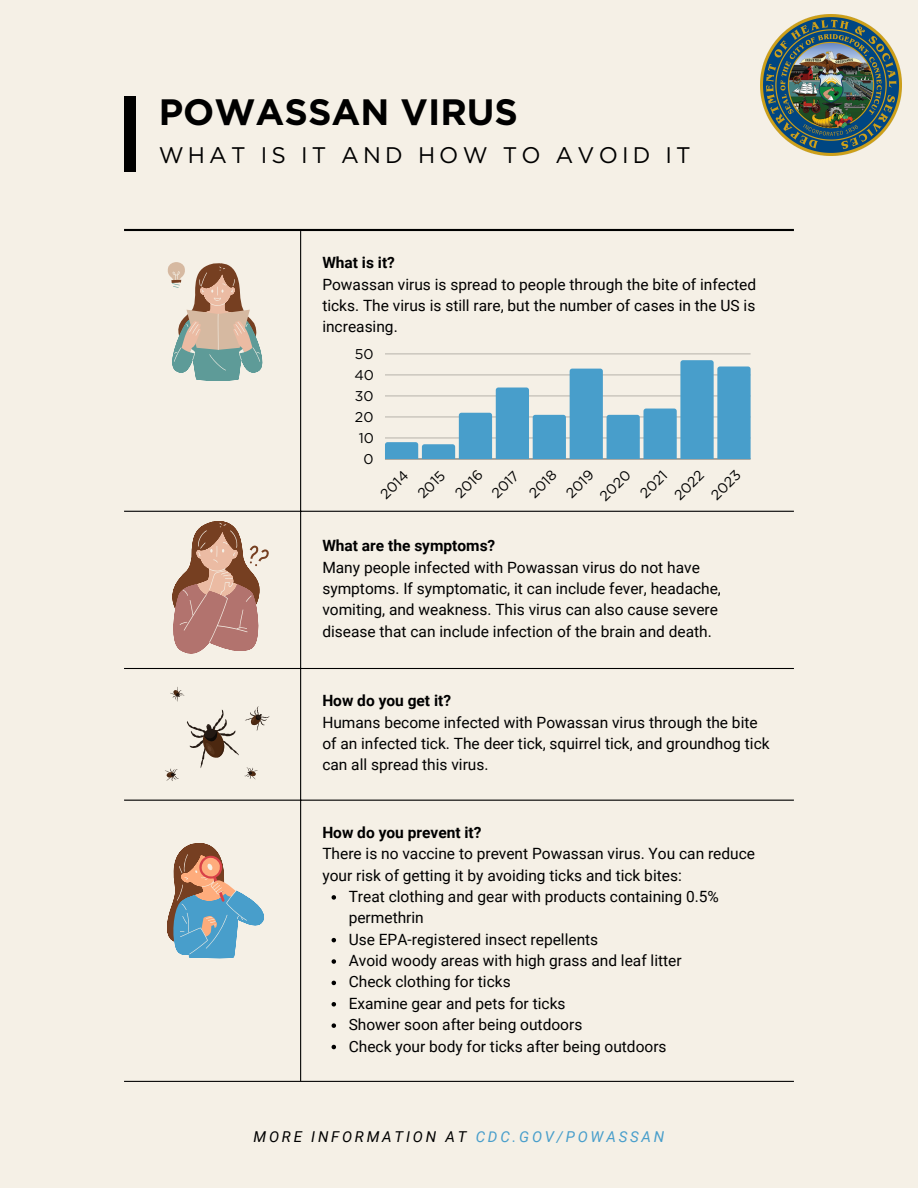
<style>
.page{position:relative;width:918px;height:1188px;background:#f5f0e6}
.page>*{position:absolute;margin:0;border:0;box-sizing:border-box;transform-origin:0 0}
.t1{font:700 36.75px "Gotham";color:#000}
.t2{font:22.5px "Gotham";letter-spacing:.185em;color:#000}
.t3{font:15.45px/21.3px "Roboto";color:#000}
.t4{font:700 15.45px "Roboto";color:#000}
.t5{font:italic 15px "Roboto";letter-spacing:.185em;color:#000}
.t6{font:14.1px "Gotham";color:#000}
.s1{color:#489ecb}
</style>
<div class="page">
<svg style="left:332px;top:895px;width:4px;height:5px"></svg>
<svg style="left:332px;top:938px;width:4px;height:4px"></svg>
<svg style="left:332px;top:959px;width:4px;height:5px"></svg>
<svg style="left:332px;top:981px;width:4px;height:4px"></svg>
<svg style="left:332px;top:1002px;width:4px;height:5px"></svg>
<svg style="left:332px;top:1023px;width:4px;height:5px"></svg>
<svg style="left:332px;top:1045px;width:4px;height:4px"></svg>
<hr style="left:300px;top:231px;width:1px;height:850px;background:#000">
<hr style="left:124px;top:511px;width:670px;height:1px;background:#000">
<hr style="left:124px;top:668px;width:670px;height:1px;background:#000">
<hr style="left:124px;top:800px;width:670px;height:1px;background:#000">
<hr style="left:124px;top:1081px;width:670px;height:1px;background:#000">
<hr style="left:124px;top:229px;width:670px;height:2px;background:#000">
<svg style="left:172px;top:521px;width:97px;height:133px"></svg>
<svg style="left:167px;top:262px;width:96px;height:119px"></svg>
<div style="left:124px;top:96px;width:12px;height:76px;background:#000"></div>
<hr style="left:385px;top:353px;width:366px;height:1px;background:#000">
<svg style="left:385px;top:360px;width:366px;height:99px"></svg>
<svg style="left:167px;top:843px;width:97px;height:116px"></svg>
<svg style="left:165px;top:687px;width:104px;height:94px"></svg>
<img style="left:761px;top:15px;width:140px;height:141px">
<p class="t1" style="left:159px;top:90px;width:361px">POWASSAN VIRUS</p>
<p class="t2" style="left:159px;top:141px;width:533px">WHAT IS IT AND HOW TO AVOID IT</p>
<p class="t4" style="left:322px;top:254px;width:74px">What is it?</p>
<h1 class="t3" style="left:322px;top:274px;width:435px;text-align:justify">Powassan virus is spread to people through the bite of infected ticks. The virus is still rare, but the number of cases in the US is increasing.</h1>
<p class="t6" style="left:355px;top:345px;width:20px">50</p>
<p class="t6" style="left:354px;top:366px;width:21px">40</p>
<p class="t6" style="left:355px;top:387px;width:20px">30</p>
<p class="t6" style="left:355px;top:408px;width:20px">20</p>
<p class="t6" style="left:359px;top:429px;width:17px">10</p>
<p class="t6" style="left:363px;top:450px;width:12px">0</p>
<p class="t6" style="left:377px;top:490px;width:35px;rotate:-45deg">2014</p>
<p class="t6" style="left:414px;top:490px;width:34px;rotate:-45deg">2015</p>
<p class="t6" style="left:451px;top:489px;width:34px;rotate:-45deg">2016</p>
<p class="t6" style="left:488px;top:490px;width:33px;rotate:-45deg">2017</p>
<p class="t6" style="left:525px;top:489px;width:34px;rotate:-45deg">2018</p>
<p class="t6" style="left:562px;top:489px;width:34px;rotate:-45deg">2019</p>
<p class="t6" style="left:596px;top:492px;width:39px;rotate:-45deg">2020</p>
<p class="t6" style="left:636px;top:489px;width:33px;rotate:-45deg">2021</p>
<p class="t6" style="left:671px;top:492px;width:37px;rotate:-45deg">2022</p>
<p class="t6" style="left:707px;top:492px;width:37px;rotate:-45deg">2023</p>
<h2 class="t4" style="left:322px;top:537px;width:175px">What are the symptoms?</h2>
<p class="t3" style="left:322px;top:557px;width:400px">Many people infected with Powassan virus do not have symptoms. If symptomatic, it can include fever, headache, vomiting, and weakness. This virus can also cause severe disease that can include infection of the brain and death.</p>
<p class="t4" style="left:322px;top:692px;width:130px">How do you get it?</p>
<p class="t3" style="left:322px;top:712px;width:449px">Humans become infected with Powassan virus through the bite of an infected tick. The deer tick, squirrel tick, and groundhog tick can all spread this virus.</p>
<p class="t4" style="left:322px;top:823px;width:161px">How do you prevent it?</p>
<p class="t3" style="left:322px;top:843px;width:434px">There is no vaccine to prevent Powassan virus. You can reduce your risk of getting it by avoiding ticks and tick bites:</p>
<p class="t3" style="left:349px;top:886px;width:372px">Treat clothing and gear with products containing 0.5% permethrin</p>
<p class="t3" style="left:349px;top:929px;width:251px">Use EPA-registered insect repellents</p>
<p class="t3" style="left:349px;top:950px;width:334px">Avoid woody areas with high grass and leaf litter</p>
<p class="t3" style="left:349px;top:971px;width:163px">Check clothing for ticks</p>
<p class="t3" style="left:349px;top:993px;width:218px">Examine gear and pets for ticks</p>
<p class="t3" style="left:349px;top:1014px;width:235px">Shower soon after being outdoors</p>
<p class="t3" style="left:349px;top:1036px;width:319px">Check your body for ticks after being outdoors</p>
<p class="t5" style="left:254px;top:1128px;width:412px">MORE INFORMATION AT <span class="s1">CDC.GOV/POWASSAN</span></p>
</div>
